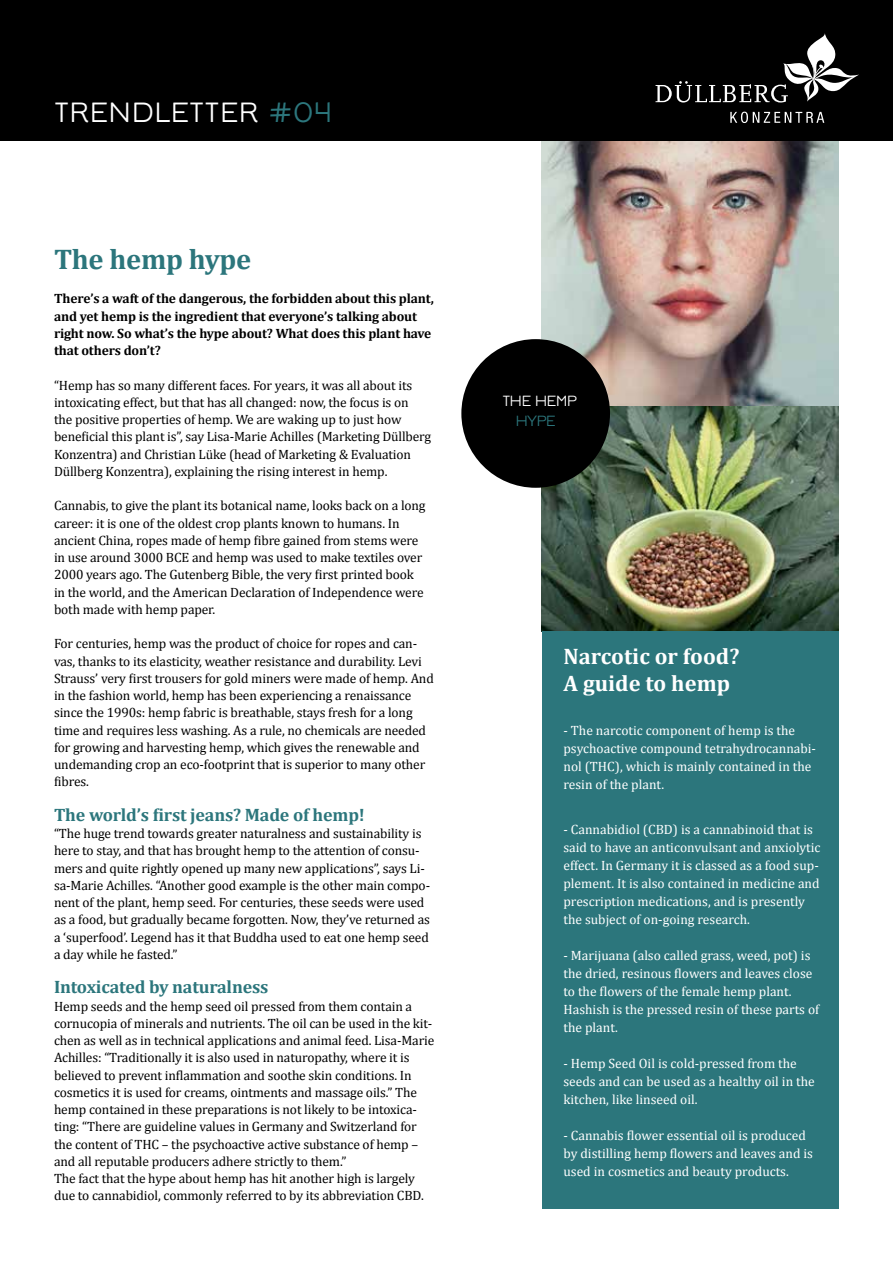
<style>
.page{position:relative;width:893px;height:1263px;background:#fff}
.page>*{position:absolute;margin:0;border:0;box-sizing:border-box;transform-origin:0 0}
.t1{font:31.2px "Lodgecode";color:#fff}
.t2{font:700 28.5px "Cambria";letter-spacing:-.01em;color:#2c767c}
.t3{font:700 22.5px/26.7px "Cambria";color:#fff}
.t4{font:700 18px "Cambria";letter-spacing:-.01em;color:#2c767c}
.t5{font:16.5px "Lodgecode";letter-spacing:-.05em;color:#fff}
.t6{font:16.5px "Lodgecode";color:#2c767c}
.t7{font:13.5px/17.2px "Cambria";letter-spacing:-.01em;color:#000}
.t8{font:13.5px/18px "Cambria";color:#fff}
.t9{font:700 13.5px/17.2px "Cambria";letter-spacing:-.01em;color:#000}
.s1{color:#2c767c}
</style>
<div class="page">
<img style="left:541px;top:140px;width:298px;height:266px">
<img style="left:541px;top:406px;width:298px;height:225px">
<div style="left:0;top:0;width:893px;height:140px;background:#000"></div>
<svg style="left:730px;top:112px;width:94px;height:11px"></svg>
<svg style="left:655px;top:33px;width:204px;height:70px"></svg>
<div style="left:461px;top:339px;width:149px;height:149px;background:#000;border-radius:50%"></div>
<div style="left:542px;top:631px;width:297px;height:578px;background:#2c767c"></div>
<h1 class="t1" style="left:54px;top:94px;width:280px">TRENDLETTER <span class="s1">#04</span></h1>
<h2 class="t2" style="left:54px;top:239px;width:199px">The hemp hype</h2>
<p class="t9" style="left:54px;top:290px;width:382px">There’s a waft of the dangerous, the forbidden about this plant, and yet hemp is the ingredient that everyone’s talking about right now. So what’s the hype about? What does this plant have that others don’t?</p>
<p class="t7" style="left:54px;top:376px;width:379px">“Hemp has so many different faces. For years, it was all about its intoxicating effect, but that has all changed: now, the focus is on<br>the positive properties of hemp. We are waking up to just how beneficial this plant is”, say Lisa-Marie Achilles (Marketing Düllberg Konzentra) and Christian Lüke (head of Marketing &amp; Evaluation Düllberg Konzentra), explaining the rising interest in hemp.</p>
<p class="t7" style="left:54px;top:497px;width:373px">Cannabis, to give the plant its botanical name, looks back on a long career: it is one of the oldest crop plants known to humans. In ancient China, ropes made of hemp fibre gained from stems were in use around 3000 BCE and hemp was used to make textiles over 2000 years ago. The Gutenberg Bible, the very first printed book in the world, and the American Declaration of Independence were both made with hemp paper.</p>
<p class="t7" style="left:54px;top:635px;width:381px">For centuries, hemp was the product of choice for ropes and can&shy;vas, thanks to its elasticity, weather resistance and durability. Levi Strauss’ very first trousers for gold miners were made of hemp. And in the fashion world, hemp has been experiencing a renaissance since the 1990s: hemp fabric is breathable, stays fresh for a long time and requires less washing. As a rule, no chemicals are needed for growing and harvesting hemp, which gives the renewable and undemanding crop an eco-footprint that is superior to many other fibres.</p>
<h3 class="t4" style="left:54px;top:802px;width:312px">The world’s first jeans? Made of hemp!</h3>
<p class="t7" style="left:54px;top:825px;width:378px">“The huge trend towards greater naturalness and sustainability is here to stay, and that has brought hemp to the attention of consu&shy;mers and quite rightly opened up many new applications”, says Li&shy;sa-Marie Achilles. “Another good example is the other main compo&shy;nent of the plant, hemp seed. For centuries, these seeds were used as a food, but gradually became forgotten. Now, they’ve returned as a ‘superfood’. Legend has it that Buddha used to eat one hemp seed a day while he fasted.”</p>
<h3 class="t4" style="left:54px;top:974px;width:216px">Intoxicated by naturalness</h3>
<p class="t7" style="left:54px;top:997px;width:382px">Hemp seeds and the hemp seed oil pressed from them contain a cornucopia of minerals and nutrients. The oil can be used in the kit&shy;chen as well as in technical applications and animal feed. Lisa-Marie Achilles: “Traditionally it is also used in naturopathy, where it is believed to prevent inflammation and soothe skin conditions. In cosmetics it is used for creams, ointments and massage oils.” The hemp contained in these preparations is not likely to be intoxica&shy;ting: “There are guideline values in Germany and Switzerland for the content of THC – the psychoactive active substance of hemp – and all reputable producers adhere strictly to them.”<br>The fact that the hype about hemp has hit another high is largely due to cannabidiol, commonly referred to by its abbreviation CBD.</p>
<p class="t5" style="left:502px;top:391px;width:76px">THE HEMP</p>
<p class="t6" style="left:515px;top:411px;width:42px">HYPE</p>
<h3 class="t3" style="left:563px;top:642px;width:178px">Narcotic or food?<br>A guide to hemp</h3>
<p class="t8" style="left:563px;top:722px;width:254px">- The narcotic component of hemp is the psychoactive compound tetrahydrocannabi&shy;nol (THC), which is mainly contained in the resin of the plant.</p>
<p class="t8" style="left:563px;top:820px;width:259px">- Cannabidiol (CBD) is a cannabinoid that is said to have an anticonvulsant and anxiolytic effect. In Germany it is classed as a food sup&shy;plement. It is also contained in medicine and prescription medications, and is presently the subject of on-going research.</p>
<p class="t8" style="left:563px;top:946px;width:257px">- Marijuana (also called grass, weed, pot) is the dried, resinous flowers and leaves close to the flowers of the female hemp plant.<br>Hashish is the pressed resin of these parts of the plant.</p>
<p class="t8" style="left:563px;top:1054px;width:253px">- Hemp Seed Oil is cold-pressed from the seeds and can be used as a healthy oil in the kitchen, like linseed oil.</p>
<p class="t8" style="left:563px;top:1126px;width:251px">- Cannabis flower essential oil is produced by distilling hemp flowers and leaves and is used in cosmetics and beauty products.</p>
</div>
